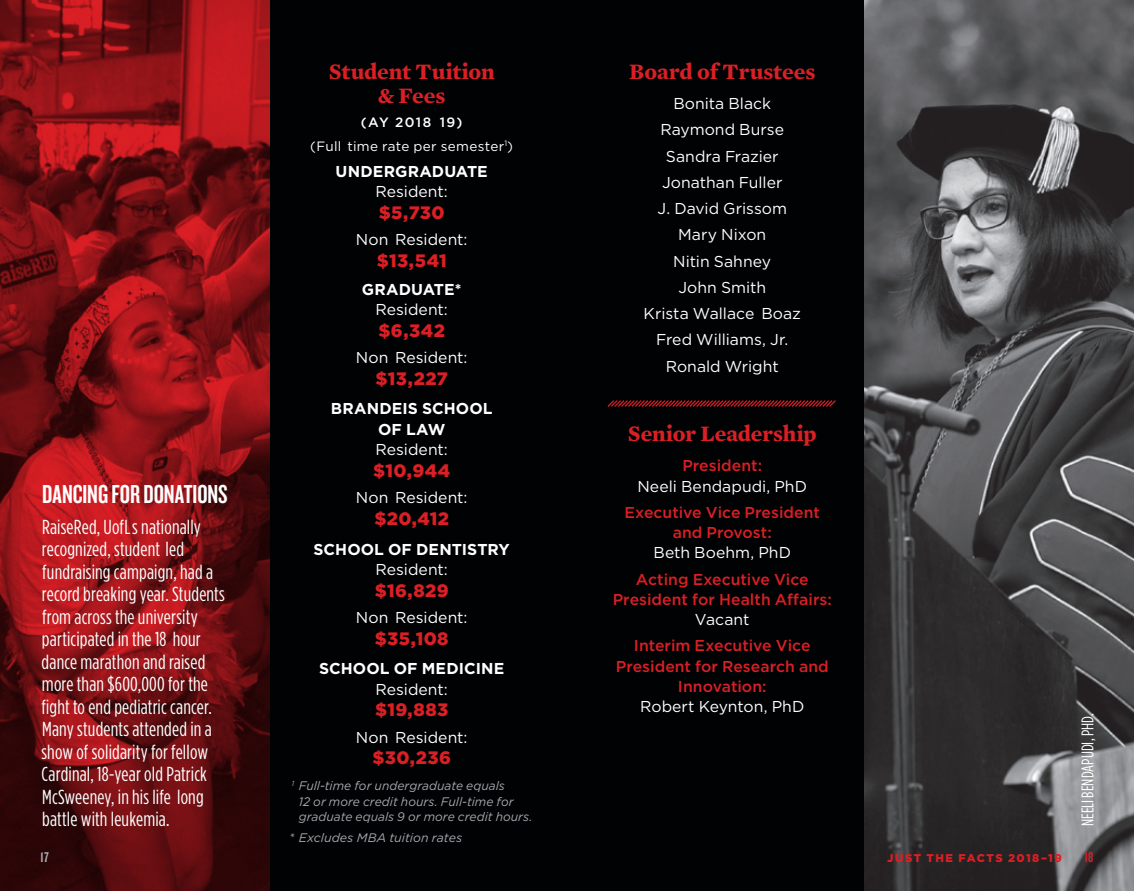
<style>
.page{position:relative;width:1134px;height:891px;background:#fff}
.page>*{position:absolute;margin:0;border:0;box-sizing:border-box;transform-origin:0 0}
.t1{font:27px "Knockout 48 Featherweight";letter-spacing:-.005em;color:#fff}
.t2{font:700 22.5px/24.8px "Mercury Text G1";letter-spacing:-.01em;color:#da1f25;text-align:center}
.t3{font:condensed 20.25px/22.5px "Gotham HTF";letter-spacing:.01em;color:#fff}
.t4{font:900 18px "Gotham";letter-spacing:.025em;color:#da1f25}
.t5{font:condensed 16.88px "Gotham HTF";letter-spacing:.005em;color:#fff}
.t6{font:15.75px/26.3px "Gotham";color:#fff;text-align:center}
.t7{font:500 15.75px/20.2px "Gotham";color:#da1f25;text-align:center}
.t8{font:700 15.75px/20.2px "Gotham";letter-spacing:.005em;color:#fff;text-align:center}
.t9{font:14.62px "Knockout 48 Featherweight";color:#b2b3b7}
.t10{font:14.62px "Knockout 48 Featherweight";color:#da1f25}
.t11{font:13.5px "Gotham";letter-spacing:.025em;color:#fff}
.t12{font:500 13.5px "Gotham";letter-spacing:.105em;color:#fff}
.t13{font:italic 12.38px/15.8px "Gotham";color:#a8a9ad}
.t14{font:900 11.25px "Gotham";letter-spacing:.13em;color:#da1f25}
</style>
<div class="page">
<div style="left:270px;top:0;width:864px;height:891px;background:#010203"></div>
<img style="left:864px;top:0;width:270px;height:891px">
<img style="left:0;top:0;width:270px;height:891px">
<svg style="left:607px;top:400px;width:229px;height:7px"></svg>
<h4 class="t1" style="left:42px;top:478px;width:187px">DANCING FOR DONATIONS</h4>
<p class="t3" style="left:42px;top:515px;width:185px">RaiseRed, UofL s nationally recognized, student led fundraising campaign, had a record breaking year. Students from across the university participated in the 18 hour dance marathon and raised more than $600,000 for the fght to end pediatric cancer.<br>Many students attended in a show of solidarity for fellow<br>Cardinal, 18-year old Patrick<br>McSweeney, in his life long battle with leukemia.</p>
<p class="t9" style="left:40px;top:848px;width:10px">17</p>
<p class="t2" style="left:329px;top:58px;width:167px">Student Tuition &amp; Fees</p>
<p class="t12" style="left:361px;top:114px;width:103px">(AY 2018 19)</p>
<p class="t11" style="left:310px;top:137px;width:204px">(Full time rate per semester<sup>1</sup>)</p>
<p class="t8" style="left:336px;top:161px;width:154px">UNDERGRADUATE</p>
<p class="t6" style="left:376px;top:178px;width:74px">Resident:</p>
<p class="t4" style="left:379px;top:200px;width:67px">$5,730</p>
<p class="t6" style="left:356px;top:226px;width:113px">Non Resident:</p>
<p class="t4" style="left:377px;top:248px;width:71px">$13,541</p>
<p class="t8" style="left:362px;top:279px;width:101px">GRADUATE*</p>
<p class="t6" style="left:376px;top:296px;width:74px">Resident:</p>
<p class="t4" style="left:379px;top:318px;width:68px">$6,342</p>
<p class="t6" style="left:356px;top:344px;width:113px">Non Resident:</p>
<p class="t4" style="left:376px;top:366px;width:74px">$13,227</p>
<p class="t8" style="left:331px;top:399px;width:163px">BRANDEIS SCHOOL<br>OF LAW</p>
<p class="t6" style="left:376px;top:436px;width:74px">Resident:</p>
<p class="t4" style="left:373px;top:458px;width:79px">$10,944</p>
<p class="t6" style="left:356px;top:484px;width:113px">Non Resident:</p>
<p class="t4" style="left:374px;top:506px;width:76px">$20,412</p>
<p class="t8" style="left:314px;top:539px;width:198px">SCHOOL OF DENTISTRY</p>
<p class="t6" style="left:376px;top:556px;width:74px">Resident:</p>
<p class="t4" style="left:375px;top:578px;width:76px">$16,829</p>
<p class="t6" style="left:356px;top:604px;width:113px">Non Resident:</p>
<p class="t4" style="left:375px;top:626px;width:75px">$35,108</p>
<p class="t8" style="left:319px;top:659px;width:187px">SCHOOL OF MEDICINE</p>
<p class="t6" style="left:376px;top:676px;width:74px">Resident:</p>
<p class="t4" style="left:375px;top:698px;width:75px">$19,883</p>
<p class="t6" style="left:356px;top:724px;width:113px">Non Resident:</p>
<p class="t4" style="left:372px;top:746px;width:80px">$30,236</p>
<p class="t13" style="left:299px;top:777px;width:235px;text-indent:-7px"><sup>1</sup> Full-time for undergraduate equals<br>12 or more credit hours. Full-time for graduate equals 9 or more credit hours.</p>
<p class="t13" style="left:289px;top:829px;width:175px">* Excludes MBA tuition rates</p>
<h5 class="t2" style="left:629px;top:58px;width:188px">Board of Trustees</h5>
<p class="t6" style="left:644px;top:90px;width:159px">Bonita Black<br>Raymond Burse<br>Sandra Frazier<br>Jonathan Fuller<br>J. David Grissom<br>Mary Nixon<br>Nitin Sahney<br>John Smith<br>Krista Wallace Boaz</p>
<p class="t6" style="left:656px;top:326px;width:134px">Fred Williams, Jr.<br>Ronald Wright</p>
<h5 class="t2" style="left:628px;top:420px;width:191px">Senior Leadership</h5>
<p class="t7" style="left:682px;top:455px;width:81px">President:</p>
<p class="t6" style="left:637px;top:473px;width:171px">Neeli Bendapudi, PhD</p>
<p class="t7" style="left:625px;top:502px;width:197px">Executive Vice President and Provost:</p>
<p class="t6" style="left:653px;top:539px;width:139px">Beth Boehm, PhD</p>
<p class="t7" style="left:613px;top:569px;width:221px">Acting Executive Vice<br>President for Health Afairs:</p>
<p class="t6" style="left:695px;top:606px;width:56px">Vacant</p>
<p class="t7" style="left:616px;top:635px;width:214px">Interim Executive Vice<br>President for Research and<br>Innovation:</p>
<p class="t6" style="left:640px;top:693px;width:166px">Robert Keynton, PhD</p>
<p class="t5" style="left:1079px;top:826px;width:114px;rotate:-90deg">NEELI BENDAPUDI, PHD.</p>
<p class="t14" style="left:887px;top:850px;width:176px">JUST THE FACTS 2018–19</p>
<p class="t10" style="left:1085px;top:848px;width:10px">18</p>
</div>
